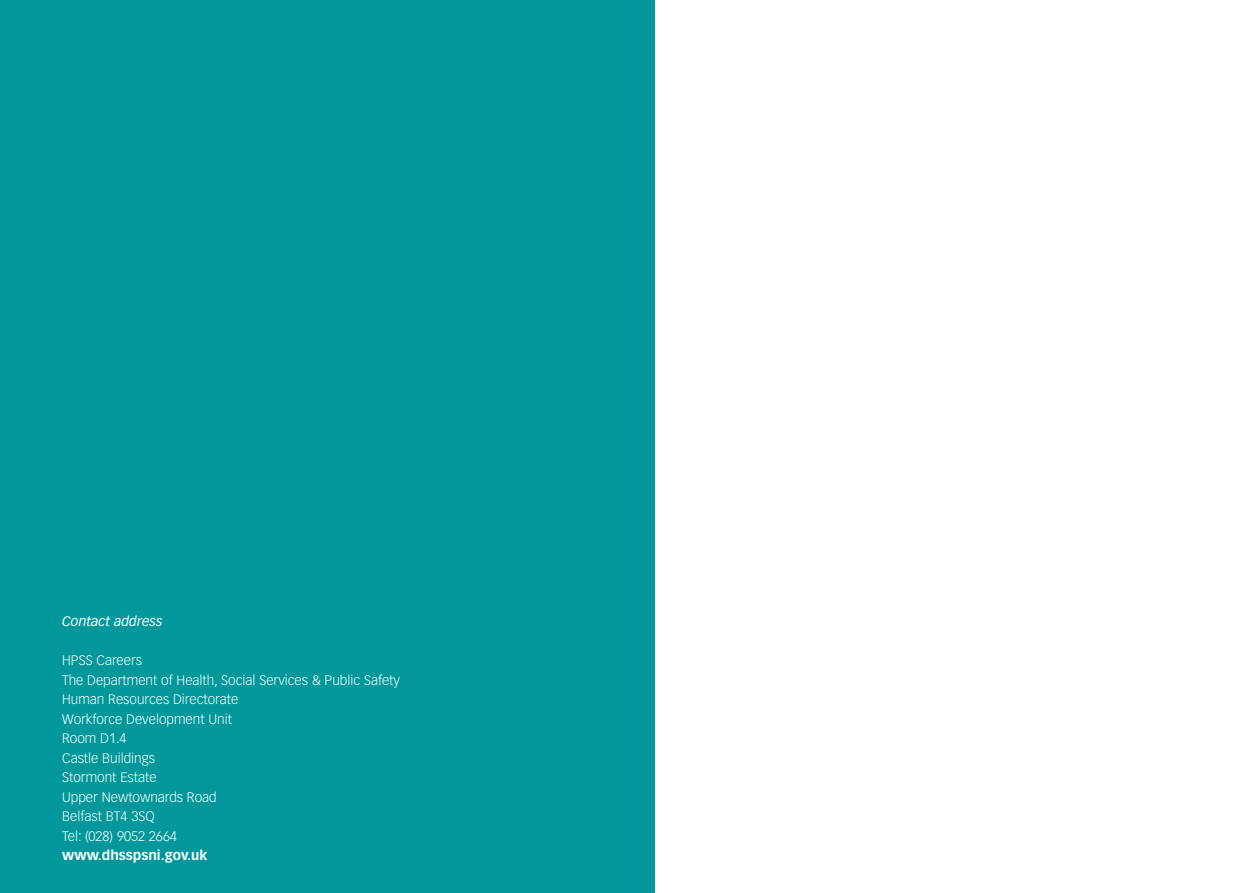
<style>
.page{position:relative;width:1259px;height:893px;background:#fff}
.page>*{position:absolute;margin:0;border:0;box-sizing:border-box;transform-origin:0 0}
.t1{font:300 13.5px/19.5px "Vectora LH";color:#fff}
.t2{font:700 13.5px "Vectora LH";color:#fff}
.t3{font:italic 13.5px "Vectora LH";color:#fff}
</style>
<div class="page">
<div style="left:0;top:0;width:655px;height:893px;background:#02989b"></div>
<p class="t3" style="left:62px;top:616px;width:102px">Contact address</p>
<p class="t1" style="left:62px;top:651px;width:339px">HPSS Careers<br>The Department of Health, Social Services &amp; Public Safety<br>Human Resources Directorate<br>Workforce Development Unit<br>Room D1.4<br>Castle Buildings<br>Stormont Estate<br>Upper Newtownards Road<br>Belfast BT4 3SQ<br>Tel: (028) 9052 2664</p>
<p class="t2" style="left:62px;top:850px;width:147px">www.dhsspsni.gov.uk</p>
</div>
